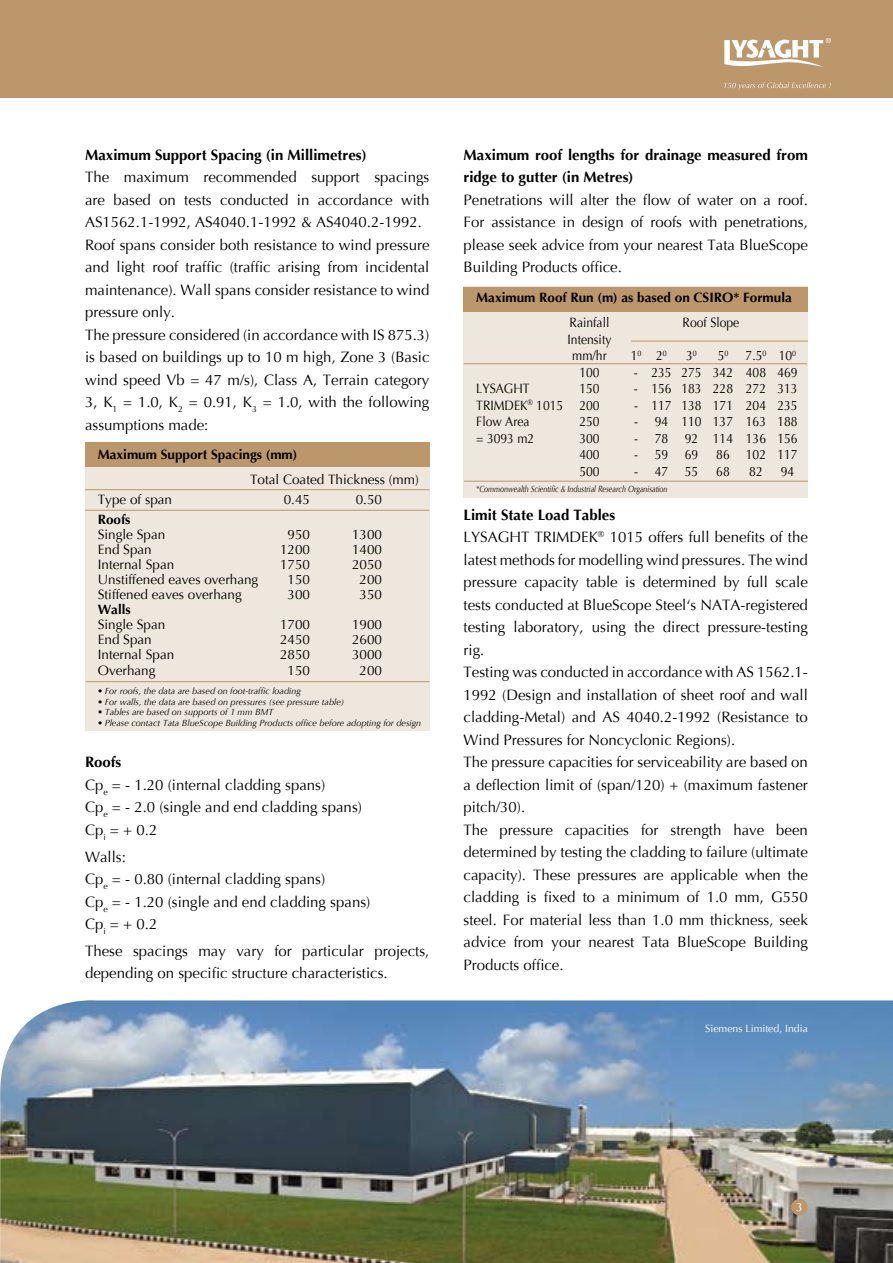
<style>
.page{position:relative;width:893px;height:1263px;background:#fff}
.page>*{position:absolute;margin:0;border:0;box-sizing:border-box;transform-origin:0 0}
.t1{font:15px/22.5px "Optima";color:#000}
.t2{font:700 15px/22.5px "Optima";color:#000}
.t3{font:13.5px "Optima";color:#000}
.t4{font:13.5px/16.5px "Optima";color:#000;text-align:center;scale:.9 1}
.t5{font:700 13.5px "Optima";color:#000}
.t6{font:12px "Optima";color:#fff}
.t7{font:10.5px "Optima";color:#fff}
.t8{font:italic 9px "Optima";color:#000}
.t9{font:italic 9px "Optima";color:#000;scale:.8 1}
.s1{font-weight:700}
</style>
<div class="page">
<div style="left:0;top:0;width:893px;height:98px;background:#bb976b"></div>
<img style="left:0;top:1000px;width:893px;height:263px">
<div style="left:85px;top:442px;width:344px;height:288px;background:#eee7dd"></div>
<div style="left:85px;top:442px;width:344px;height:25px;background:#bb976b"></div>
<hr style="left:85px;top:489px;width:344px;height:1px;background:#bb976b">
<hr style="left:85px;top:510px;width:344px;height:1px;background:#bb976b">
<hr style="left:86px;top:681px;width:343px;height:1px;background:#bb976b">
<div style="left:463px;top:287px;width:345px;height:211px;background:#eee7dd"></div>
<div style="left:463px;top:287px;width:345px;height:25px;background:#bb976b"></div>
<hr style="left:463px;top:363px;width:344px;height:1px;background:#bb976b">
<hr style="left:631px;top:341px;width:177px;height:1px;background:#bb976b">
<hr style="left:464px;top:481px;width:344px;height:1px;background:#bb976b">
<div style="left:791px;top:1199px;width:17px;height:16px;background:#bb976b;border-radius:50%"></div>
<svg style="left:724px;top:38px;width:107px;height:29px"></svg>
<svg style="left:724px;top:82px;width:107px;height:8px"></svg>
<p class="t2" style="left:85px;top:144px;width:283px">Maximum Support Spacing (in Millimetres)</p>
<p class="t1" style="left:85px;top:166px;width:346px">The maximum recommended support spacings are based on tests conducted in accordance with AS1562.1-1992, AS4040.1-1992 &amp; AS4040.2-1992.<br>Roof spans consider both resistance to wind pressure and light roof traffic (traffic arising from incidental maintenance). Wall spans consider resistance to wind pressure only.<br>The pressure considered (in accordance with IS 875.3) is based on buildings up to 10 m high, Zone 3 (Basic wind speed Vb = 47 m/s), Class A, Terrain category 3, K<sub>1</sub> = 1.0, K<sub>2</sub> = 0.91, K<sub>3</sub> = 1.0, with the following assumptions made:</p>
<p class="t5" style="left:98px;top:446px;width:201px">Maximum Support Spacings (mm)</p>
<p class="t3" style="left:250px;top:471px;width:170px">Total Coated Thickness (mm)</p>
<p class="t3" style="left:98px;top:492px;width:76px">Type of span</p>
<p class="t3" style="left:284px;top:492px;width:28px">0.45</p>
<p class="t3" style="left:356px;top:492px;width:28px">0.50</p>
<p class="t5" style="left:98px;top:511px;width:34px">Roofs</p>
<p class="t3" style="left:98px;top:526px;width:69px">Single Span</p>
<p class="t3" style="left:288px;top:526px;width:24px">950</p>
<p class="t3" style="left:352px;top:526px;width:32px">1300</p>
<p class="t3" style="left:98px;top:541px;width:56px">End Span</p>
<p class="t3" style="left:280px;top:541px;width:32px">1200</p>
<p class="t3" style="left:352px;top:541px;width:32px">1400</p>
<p class="t3" style="left:98px;top:556px;width:78px">Internal Span</p>
<p class="t3" style="left:280px;top:556px;width:32px">1750</p>
<p class="t3" style="left:352px;top:556px;width:32px">2050</p>
<p class="t3" style="left:98px;top:571px;width:162px">Unstiffened eaves overhang</p>
<p class="t3" style="left:288px;top:571px;width:24px">150</p>
<p class="t3" style="left:360px;top:571px;width:24px">200</p>
<p class="t3" style="left:98px;top:586px;width:146px">Stiffened eaves overhang</p>
<p class="t3" style="left:288px;top:586px;width:24px">300</p>
<p class="t3" style="left:360px;top:586px;width:24px">350</p>
<p class="t5" style="left:98px;top:601px;width:35px">Walls</p>
<p class="t3" style="left:98px;top:616px;width:69px">Single Span</p>
<p class="t3" style="left:280px;top:616px;width:32px">1700</p>
<p class="t3" style="left:352px;top:616px;width:32px">1900</p>
<p class="t3" style="left:98px;top:631px;width:56px">End Span</p>
<p class="t3" style="left:280px;top:631px;width:32px">2450</p>
<p class="t3" style="left:352px;top:631px;width:32px">2600</p>
<p class="t3" style="left:98px;top:646px;width:78px">Internal Span</p>
<p class="t3" style="left:280px;top:646px;width:32px">2850</p>
<p class="t3" style="left:352px;top:646px;width:32px">3000</p>
<p class="t3" style="left:98px;top:663px;width:59px">Overhang</p>
<p class="t3" style="left:288px;top:663px;width:24px">150</p>
<p class="t3" style="left:360px;top:663px;width:24px">200</p>
<p class="t8" style="left:98px;top:686px;width:205px">• For roofs, the data are based on foot-traffic loading</p>
<p class="t8" style="left:98px;top:696px;width:248px">• For walls, the data are based on pressures (see pressure table)</p>
<p class="t8" style="left:98px;top:707px;width:177px">• Tables are based on supports of 1 mm BMT</p>
<p class="t8" style="left:98px;top:717px;width:325px">• Please contact Tata BlueScope Building Products office before adopting for design</p>
<p class="t1" style="left:85px;top:751px;width:278px"><span class="s1">Roofs<br></span>Cp<sub>e</sub> = - 1.20 (internal cladding spans)<br>Cp<sub>e</sub> = - 2.0 (single and end cladding spans)<br>Cp<sub>i</sub> = + 0.2</p>
<p class="t1" style="left:85px;top:845px;width:287px">Walls:<br>Cp<sub>e</sub> = - 0.80 (internal cladding spans)<br>Cp<sub>e</sub> = - 1.20 (single and end cladding spans)<br>Cp<sub>i</sub> = + 0.2</p>
<p class="t1" style="left:85px;top:940px;width:346px">These spacings may vary for particular projects, depending on specific structure characteristics.</p>
<p class="t2" style="left:463px;top:144px;width:346px">Maximum roof lengths for drainage measured from ridge to gutter (in Metres)</p>
<p class="t1" style="left:463px;top:189px;width:346px;text-align:justify">Penetrations will alter the flow of water on a roof.<br>For assistance in design of roofs with penetrations, please seek advice from your nearest Tata BlueScope Building Products office.</p>
<p class="t5" style="left:476px;top:290px;width:317px">Maximum Roof Run (m) as based on CSIRO* Formula</p>
<p class="t4" style="left:570px;top:315px;width:46px">Rainfall</p>
<p class="t4" style="left:683px;top:315px;width:65px">Roof Slope</p>
<p class="t4" style="left:568px;top:331px;width:50px">Intensity mm/hr</p>
<p class="t4" style="left:631px;top:348px;width:42px">1<sup>0</sup> 2<sup>0</sup></p>
<p class="t4" style="left:686px;top:348px;width:13px">3<sup>0</sup></p>
<p class="t4" style="left:718px;top:348px;width:13px">5<sup>0</sup></p>
<p class="t4" style="left:746px;top:348px;width:58px">7.5<sup>0</sup> 10<sup>0</sup></p>
<p class="t4" style="left:579px;top:364px;width:24px">100</p>
<p class="t4" style="left:634px;top:364px;width:183px">- 235 275 342 408 469</p>
<p class="t4" style="left:476px;top:381px;width:61px">LYSAGHT</p>
<p class="t4" style="left:579px;top:381px;width:24px">150</p>
<p class="t4" style="left:634px;top:381px;width:183px">- 156 183 228 272 313</p>
<p class="t4" style="left:476px;top:397px;width:139px">TRIMDEK<sup>®</sup> 1015 200</p>
<p class="t4" style="left:634px;top:397px;width:183px">- 117 138 171 204 235</p>
<p class="t4" style="left:476px;top:414px;width:61px">Flow Area</p>
<p class="t4" style="left:579px;top:414px;width:24px">250</p>
<p class="t4" style="left:634px;top:414px;width:183px">- 94 110 137 163 188</p>
<p class="t4" style="left:476px;top:430px;width:66px">= 3093 m2</p>
<p class="t4" style="left:579px;top:430px;width:24px">300</p>
<p class="t4" style="left:634px;top:430px;width:183px">- 78 92 114 136 156</p>
<p class="t4" style="left:579px;top:447px;width:24px">400</p>
<p class="t4" style="left:634px;top:447px;width:73px">- 59 69</p>
<p class="t4" style="left:716px;top:447px;width:92px">86 102 117</p>
<p class="t4" style="left:579px;top:463px;width:24px">500</p>
<p class="t4" style="left:634px;top:463px;width:73px">- 47 55</p>
<p class="t4" style="left:716px;top:463px;width:17px">68</p>
<p class="t4" style="left:749px;top:463px;width:17px">82</p>
<p class="t4" style="left:781px;top:463px;width:17px">94</p>
<p class="t9" style="left:476px;top:484px;width:241px">*Commonwealth Scientific &amp; Industrial Research Organisation</p>
<p class="t1" style="left:463px;top:504px;width:346px"><span class="s1">Limit State Load Tables<br></span>LYSAGHT TRIMDEK<sup>®</sup> 1015 offers full benefits of the latest methods for modelling wind pressures. The wind pressure capacity table is determined by full scale tests conducted at BlueScope Steel‘s NATA-registered testing laboratory, using the direct pressure-testing rig.<br>Testing was conducted in accordance with AS 1562.1- 1992 (Design and installation of sheet roof and wall cladding-Metal) and AS 4040.2-1992 (Resistance to Wind Pressures for Noncyclonic Regions).<br>The pressure capacities for serviceability are based on a deflection limit of (span/120) + (maximum fastener pitch/30).<br>The pressure capacities for strength have been determined by testing the cladding to failure (ultimate capacity). These pressures are applicable when the cladding is fixed to a minimum of 1.0 mm, G550 steel. For material less than 1.0 mm thickness, seek advice from your nearest Tata BlueScope Building Products office.</p>
<p class="t7" style="left:705px;top:1023px;width:104px">Siemens Limited, India</p>
<p class="t6" style="left:796px;top:1200px;width:8px">3</p>
</div>
